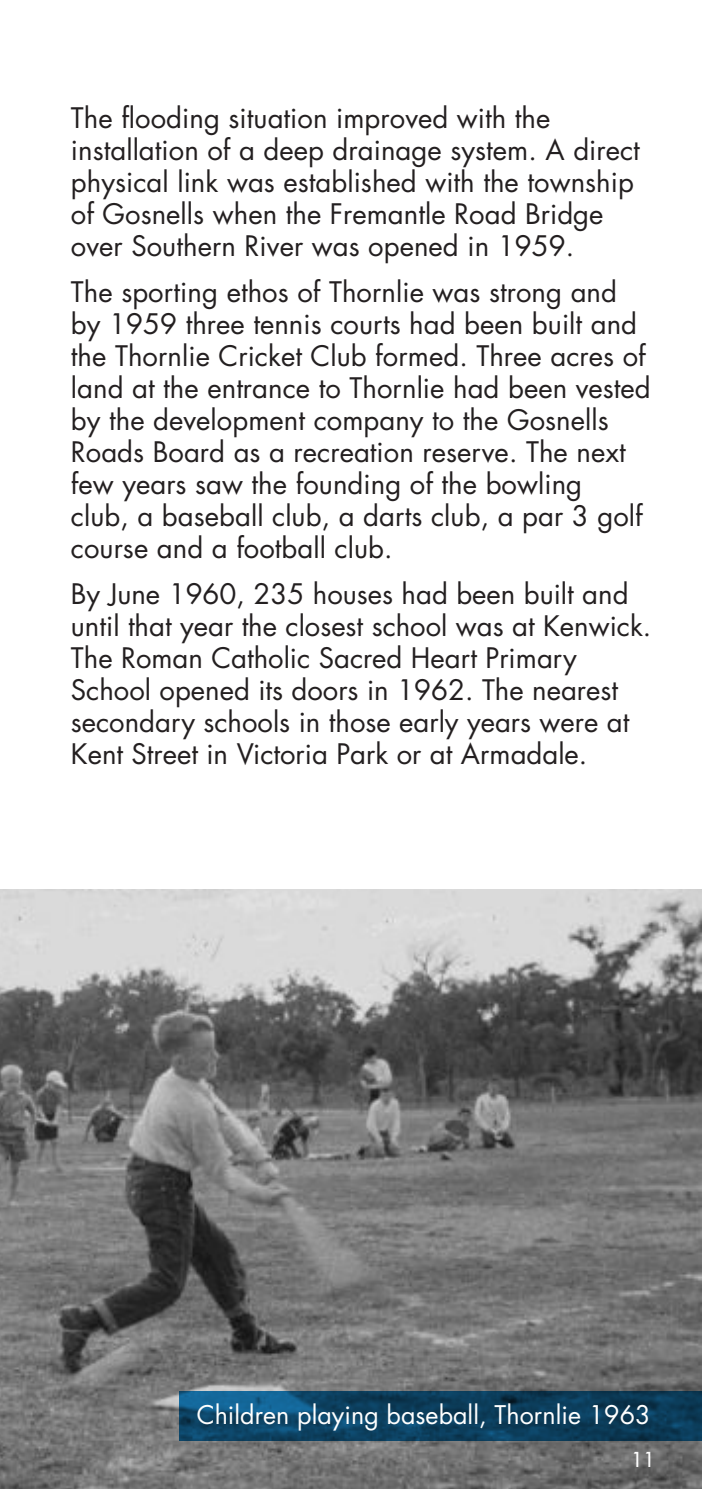
<style>
.page{position:relative;width:702px;height:1489px;background:#fff}
.page>*{position:absolute;margin:0;border:0;box-sizing:border-box;transform-origin:0 0}
.DL_Body_Text_-_black{font:27.5px/32px "Futura";color:#231f20}
.sub_image_text{font:25px "Futura";color:#fff}
.dates_white{font:20px "Futura";color:#fff}
</style>
<div class="page">
<img style="left:0;top:889px;width:702px;height:599px">
<svg style="left:179px;top:1391px;width:523px;height:49px;background:#0c4162"></svg>
<p class="DL_Body_Text_-_black" style="left:71px;top:102px;width:570px">The flooding situation improved with the installation of a deep drainage system. A direct physical link was established with the township of Gosnells when the Fremantle Road Bridge over Southern River was opened in 1959.</p>
<p class="DL_Body_Text_-_black" style="left:71px;top:276px;width:581px">The sporting ethos of Thornlie was strong and by 1959 three tennis courts had been built and the Thornlie Cricket Club formed. Three acres of land at the entrance to Thornlie had been vested by the development company to the Gosnells Roads Board as a recreation reserve. The next few years saw the founding of the bowling<br>club, a baseball club, a darts club, a par 3 golf course and a football club.</p>
<p class="DL_Body_Text_-_black" style="left:71px;top:578px;width:582px">By June 1960, 235 houses had been built and until that year the closest school was at Kenwick.<br>The Roman Catholic Sacred Heart Primary School opened its doors in 1962. The nearest secondary schools in those early years were at Kent Street in Victoria Park or at Armadale.</p>
<p class="sub_image_text" style="left:197px;top:1398px;width:455px">Children playing baseball, Thornlie 1963</p>
<p class="dates_white" style="left:631px;top:1446px;width:25px">11</p>
</div>
